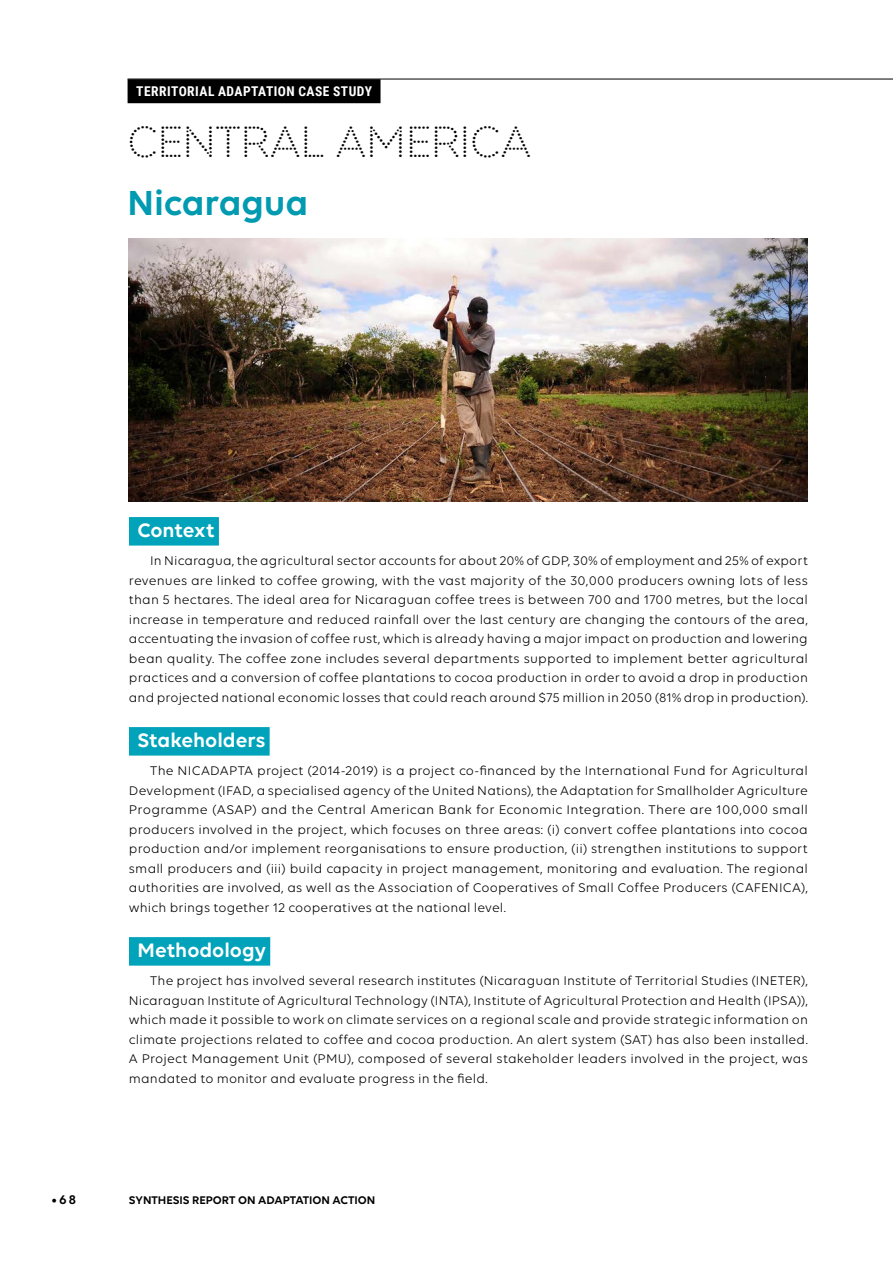
<style>
.page{position:relative;width:893px;height:1263px;background:#fff}
.page>*{position:absolute;margin:0;border:0;box-sizing:border-box;transform-origin:0 0}
.C4_CEAT_CONTINENT{font:43.5px "Punto";letter-spacing:.005em;color:#000}
.C4_CEAT_PAYS{font:600 37.5px "Volte";letter-spacing:-.005em;color:#009ab1}
.C4_TC_titre_3{font:600 21px "Volte";color:#fff}
.C4_CEAT_texte_couran{font:13.5px/19.5px "Volte";letter-spacing:.01em;color:#000;text-align:justify}
.C4_CEAT_surtitre{font:700 13.5px "Roboto Condensed";letter-spacing:.035em;color:#fff}
.t1{font:600 13.5px "Volte";color:#000}
.t2{font:600 12px "Volte";color:#000}
</style>
<div class="page">
<hr style="left:128px;top:79px;width:765px;height:1px;background:#000">
<div style="left:128px;top:79px;width:253px;height:24px;background:#000"></div>
<div style="left:129px;top:517px;width:90px;height:29px;background:#00a3b9"></div>
<div style="left:129px;top:727px;width:141px;height:29px;background:#00a3b9"></div>
<div style="left:129px;top:937px;width:141px;height:29px;background:#00a3b9"></div>
<img style="left:129px;top:238px;width:679px;height:264px">
<p class="C4_CEAT_surtitre" style="left:136px;top:82px;width:237px">TERRITORIAL ADAPTATION CASE STUDY</p>
<p class="C4_CEAT_CONTINENT" style="left:128px;top:117px;width:405px">CENTRAL AMERICA</p>
<p class="C4_CEAT_PAYS" style="left:128px;top:180px;width:182px">Nicaragua</p>
<p class="C4_TC_titre_3" style="left:137px;top:518px;width:79px">Context</p>
<p class="C4_CEAT_texte_couran" style="left:129px;top:551px;width:681px;text-indent:21px">In Nicaragua, the agricultural sector accounts for about 20% of GDP, 30% of employment and 25% of export revenues are linked to coffee growing, with the vast majority of the 30,000 producers owning lots of less than 5 hectares. The ideal area for Nicaraguan coffee trees is between 700 and 1700 metres, but the local increase in temperature and reduced rainfall over the last century are changing the contours of the area, accentuating the invasion of coffee rust, which is already having a major impact on production and lowering bean quality. The coffee zone includes several departments supported to implement better agricultural practices and a conversion of coffee plantations to cocoa production in order to avoid a drop in production and projected national economic losses that could reach around $75 million in 2050 (81% drop in production).</p>
<p class="C4_TC_titre_3" style="left:137px;top:728px;width:129px">Stakeholders</p>
<p class="C4_CEAT_texte_couran" style="left:129px;top:761px;width:680px;text-indent:21px">The NICADAPTA project (2014-2019) is a project co-financed by the International Fund for Agricultural Development (IFAD, a specialised agency of the United Nations), the Adaptation for Smallholder Agriculture Programme (ASAP) and the Central American Bank for Economic Integration. There are 100,000 small producers involved in the project, which focuses on three areas: (i) convert coffee plantations into cocoa production and/or implement reorganisations to ensure production, (ii) strengthen institutions to support small producers and (iii) build capacity in project management, monitoring and evaluation. The regional authorities are involved, as well as the Association of Cooperatives of Small Coffee Producers (CAFENICA), which brings together 12 cooperatives at the national level.</p>
<p class="C4_TC_titre_3" style="left:137px;top:938px;width:130px">Methodology</p>
<p class="C4_CEAT_texte_couran" style="left:129px;top:971px;width:680px;text-indent:21px">The project has involved several research institutes (Nicaraguan Institute of Territorial Studies (INETER), Nicaraguan Institute of Agricultural Technology (INTA), Institute of Agricultural Protection and Health (IPSA)), which made it possible to work on climate services on a regional scale and provide strategic information on climate projections related to coffee and cocoa production. An alert system (SAT) has also been installed.<br>A Project Management Unit (PMU), composed of several stakeholder leaders involved in the project, was mandated to monitor and evaluate progress in the field.</p>
<p class="t1" style="left:52px;top:1191px;width:26px">•68</p>
<p class="t2" style="left:129px;top:1193px;width:248px">SYNTHESIS REPORT ON ADAPTATION ACTION</p>
</div>
